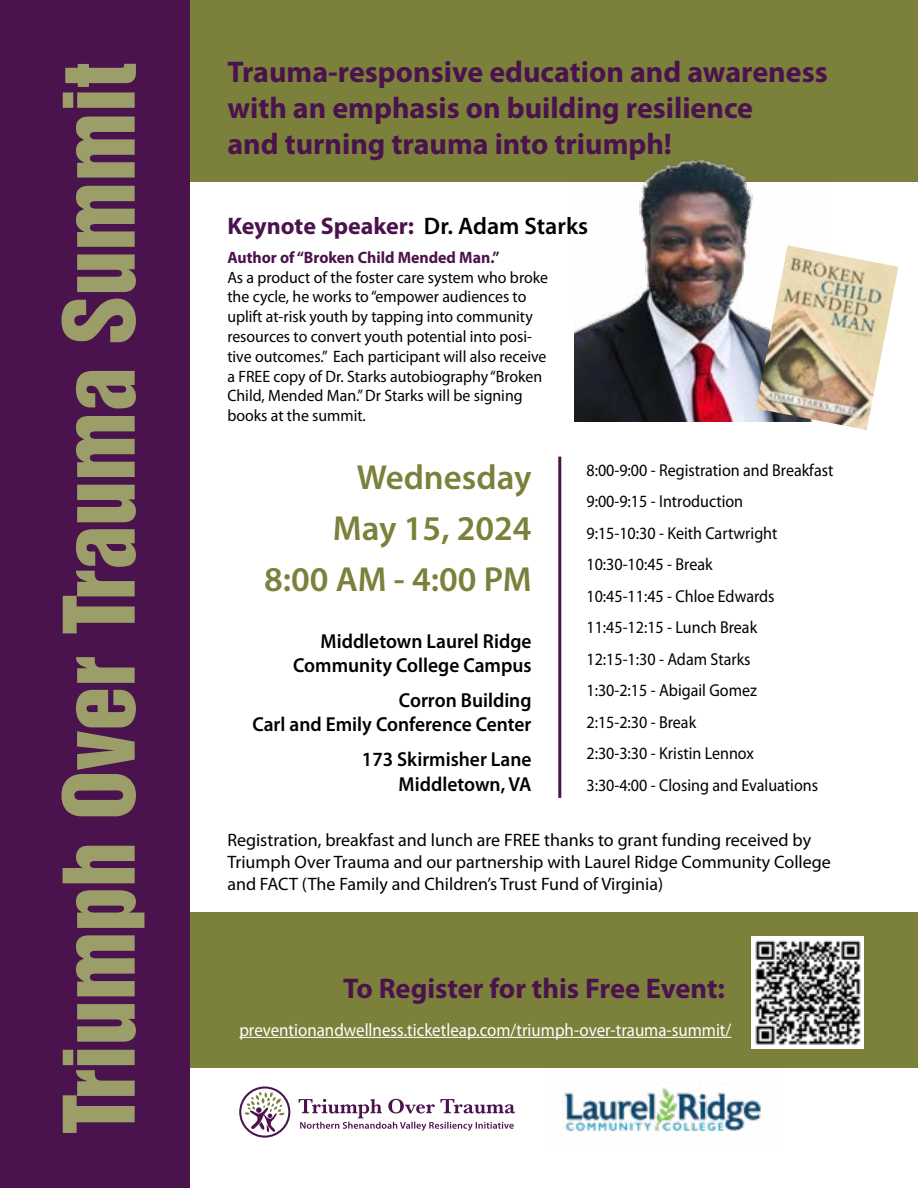
<style>
.page{position:relative;width:918px;height:1188px;background:#fff}
.page>*{position:absolute;margin:0;border:0;box-sizing:border-box;transform-origin:0 0}
.t1{font:90px "Switzerland Inserat Plain";color:#9c9e6a}
.t2{font:600 34.95px/51px "Myriad Pro";color:#7b803a;text-align:right}
.t3{font:700 30px/36px "Myriad Pro";color:#4b134d}
.t4{font:700 28.5px "Myriad Pro";color:#4b134d}
.t5{font:700 24px "Myriad Pro";color:#4b134d}
.t6{font:600 20.25px/24.3px "Myriad Pro";color:#000;text-align:right;scale:.96 1}
.t7{font:18px/21.6px "Myriad Pro";color:#000}
.t8{font:18px "Myriad Pro";color:#fff;scale:.94 1}
.t9{font:17.25px/31.5px "Myriad Pro";color:#000;scale:.93 1}
.t10{font:16.5px/19.8px "Myriad Pro";color:#000;scale:.96 1}
.t11{font:700 16.5px "Myriad Pro";color:#4b134d;scale:.96 1}
.s1{font-weight:600;color:#000}
</style>
<div class="page">
<div style="left:171px;top:913px;width:747px;height:155px;background:#7b803a"></div>
<div style="left:171px;top:0;width:747px;height:181px;background:#7b803a"></div>
<div style="left:0;top:0;width:189px;height:1188px;background:#4b134d"></div>
<img style="left:751px;top:936px;width:113px;height:113px">
<img style="left:563px;top:1084px;width:198px;height:48px">
<div style="left:239px;top:1086px;width:51px;height:52px;border:2px solid #4b134d;border-radius:50%"></div>
<svg style="left:244px;top:1092px;width:41px;height:40px"></svg>
<svg style="left:299px;top:1099px;width:216px;height:32px"></svg>
<hr style="left:239px;top:1037px;width:492px;height:1px;background:#fff">
<hr style="left:558px;top:457px;width:3px;height:341px;background:#4b134d">
<img style="left:575px;top:159px;width:252px;height:262px">
<img style="left:756px;top:245px;width:142px;height:185px">
<h1 class="t1" style="left:45px;top:1134px;width:1072px;rotate:-90deg">Triumph Over Trauma Summit</h1>
<h3 class="t3" style="left:227px;top:53px;width:602px">Trauma-responsive education and awareness with an emphasis on building resilience<br>and turning trauma into triumph!</h3>
<h3 class="t5" style="left:227px;top:210px;width:362px">Keynote Speaker: <span class="s1">Dr. Adam Starks</span></h3>
<p class="t11" style="left:227px;top:247px;width:285px">Author of “Broken Child Mended Man.”</p>
<p class="t10" style="left:227px;top:267px;width:336px">As a product of the foster care system who broke the cycle, he works to “empower audiences to uplift at-risk youth by tapping into community resources to convert youth potential into posi&shy;tive outcomes.” Each participant will also receive a FREE copy of Dr. Starks autobiography “Broken Child, Mended Man.” Dr Starks will be signing books at the summit.</p>
<p class="t9" style="left:586px;top:454px;width:267px">8:00-9:00 - Registration and Breakfast<br>9:00-9:15 - Introduction<br>9:15-10:30 - Keith Cartwright<br>10:30-10:45 - Break<br>10:45-11:45 - Chloe Edwards<br>11:45-12:15 - Lunch Break<br>12:15-1:30 - Adam Starks<br>1:30-2:15 - Abigail Gomez<br>2:15-2:30 - Break<br>2:30-3:30 - Kristin Lennox<br>3:30-4:00 - Closing and Evaluations</p>
<h2 class="t2" style="left:264px;top:451px;width:269px">Wednesday<br>May 15, 2024<br>8:00 AM - 4:00 PM</h2>
<p class="t6" style="left:293px;top:629px;width:250px">Middletown Laurel Ridge<br>Community College Campus</p>
<p class="t6" style="left:252px;top:688px;width:292px">Corron Building<br>Carl and Emily Conference Center</p>
<p class="t6" style="left:362px;top:747px;width:178px">173 Skirmisher Lane<br>Middletown, VA</p>
<p class="t7" style="left:227px;top:829px;width:605px">Registration, breakfast and lunch are FREE thanks to grant funding received by<br>Triumph Over Trauma and our partnership with Laurel Ridge Community College and FACT (The Family and Children’s Trust Fund of Virginia)</p>
<h3 class="t4" style="left:343px;top:970px;width:383px">To Register for this Free Event:</h3>
<p class="t8" style="left:239px;top:1018px;width:525px">preventionandwellness.ticketleap.com/triumph-over-trauma-summit/</p>
</div>
